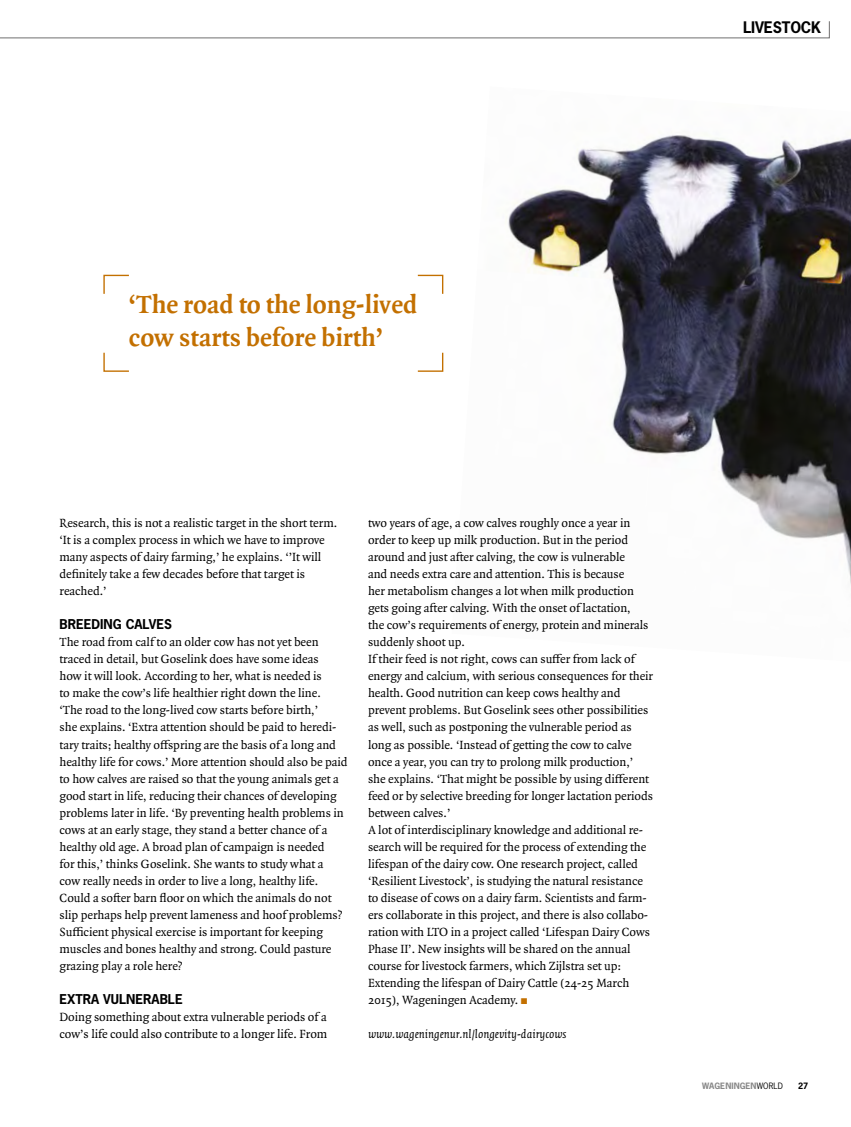
<style>
.page{position:relative;width:851px;height:1127px;background:#fff}
.page>*{position:absolute;margin:0;border:0;box-sizing:border-box;transform-origin:0 0}
.t1{font:700 27px/33px "Quadraat OT";color:#c37000}
.t2{font:700 15px "News Gothic Std";letter-spacing:-.01em;color:#000}
.t3{font:12.75px/17px "Quadraat OT";letter-spacing:-.005em;color:#000}
.t4{font:italic 12.75px "Quadraat OT";color:#000}
.t5{font:700 8.25px "News Gothic Std";letter-spacing:.01em;color:#878787}
.t6{font:700 8.25px "News Gothic Std";color:#000}
.s1{font-family:"News Gothic Std";font-weight:700}
.s2{font-weight:400;color:#000}
</style>
<div class="page">
<img style="left:506px;top:135px;width:344px;height:440px">
<svg style="left:103px;top:274px;width:26px;height:20px"></svg>
<svg style="left:103px;top:352px;width:26px;height:20px"></svg>
<svg style="left:417px;top:274px;width:27px;height:20px"></svg>
<svg style="left:417px;top:352px;width:27px;height:20px"></svg>
<svg style="left:0;top:21px;width:830px;height:18px"></svg>
<p class="t2" style="left:742px;top:17px;width:80px">LIVESTOCK</p>
<p class="t1" style="left:129px;top:287px;width:290px">‘The road to the long-lived cow starts before birth’</p>
<p class="t3" style="left:60px;top:515px;width:279px">Research, this is not a realistic target in the short term. ‘It is a complex process in which we have to improve many aspects of dairy farming,’ he explains. ‘’It will definitely take a few decades before that target is reached.’</p>
<p class="t3" style="left:60px;top:617px;width:289px"><span class="s1">BREEDING CALVES<br></span>The road from calf to an older cow has not yet been traced in detail, but Goselink does have some ideas<br>how it will look. According to her, what is needed is<br>to make the cow’s life healthier right down the line.<br>‘The road to the long-lived cow starts before birth,’<br>she explains. ‘Extra attention should be paid to heredi&shy;tary traits; healthy offspring are the basis of a long and healthy life for cows.’ More attention should also be paid to how calves are raised so that the young animals get a good start in life, reducing their chances of developing problems later in life. ‘By preventing health problems in cows at an early stage, they stand a better chance of a healthy old age. A broad plan of campaign is needed<br>for this,’ thinks Goselink. She wants to study what a<br>cow really needs in order to live a long, healthy life.<br>Could a softer barn floor on which the animals do not slip perhaps help prevent lameness and hoof problems?<br>Sufficient physical exercise is important for keeping muscles and bones healthy and strong. Could pasture grazing play a role here?</p>
<p class="t3" style="left:60px;top:991px;width:269px"><span class="s1">EXTRA VULNERABLE<br></span>Doing something about extra vulnerable periods of a cow’s life could also contribute to a longer life. From</p>
<p class="t3" style="left:368px;top:515px;width:286px">two years of age, a cow calves roughly once a year in order to keep up milk production. But in the period around and just after calving, the cow is vulnerable<br>and needs extra care and attention. This is because<br>her metabolism changes a lot when milk production gets going after calving. With the onset of lactation,<br>the cow’s requirements of energy, protein and minerals suddenly shoot up.<br>If their feed is not right, cows can suffer from lack of energy and calcium, with serious consequences for their health. Good nutrition can keep cows healthy and prevent problems. But Goselink sees other possibilities as well, such as postponing the vulnerable period as long as possible. ‘Instead of getting the cow to calve once a year, you can try to prolong milk production,’ she explains. ‘That might be possible by using different feed or by selective breeding for longer lactation periods between calves.’<br>A lot of interdisciplinary knowledge and additional re&shy;search will be required for the process of extending the lifespan of the dairy cow. One research project, called ‘Resilient Livestock’, is studying the natural resistance to disease of cows on a dairy farm. Scientists and farm&shy;ers collaborate in this project, and there is also collabo&shy;ration with LTO in a project called ‘Lifespan Dairy Cows Phase II’. New insights will be shared on the annual course for livestock farmers, which Zijlstra set up:<br>Extending the lifespan of Dairy Cattle (24-25 March 2015), Wageningen Academy.</p>
<p class="t4" style="left:368px;top:1027px;width:200px">www.wageningenur.nl/longevity-dairycows</p>
<p class="t5" style="left:702px;top:1080px;width:82px">WAGENINGEN<span class="s2">WORLD</span></p>
<p class="t6" style="left:798px;top:1080px;width:12px">27</p>
</div>
